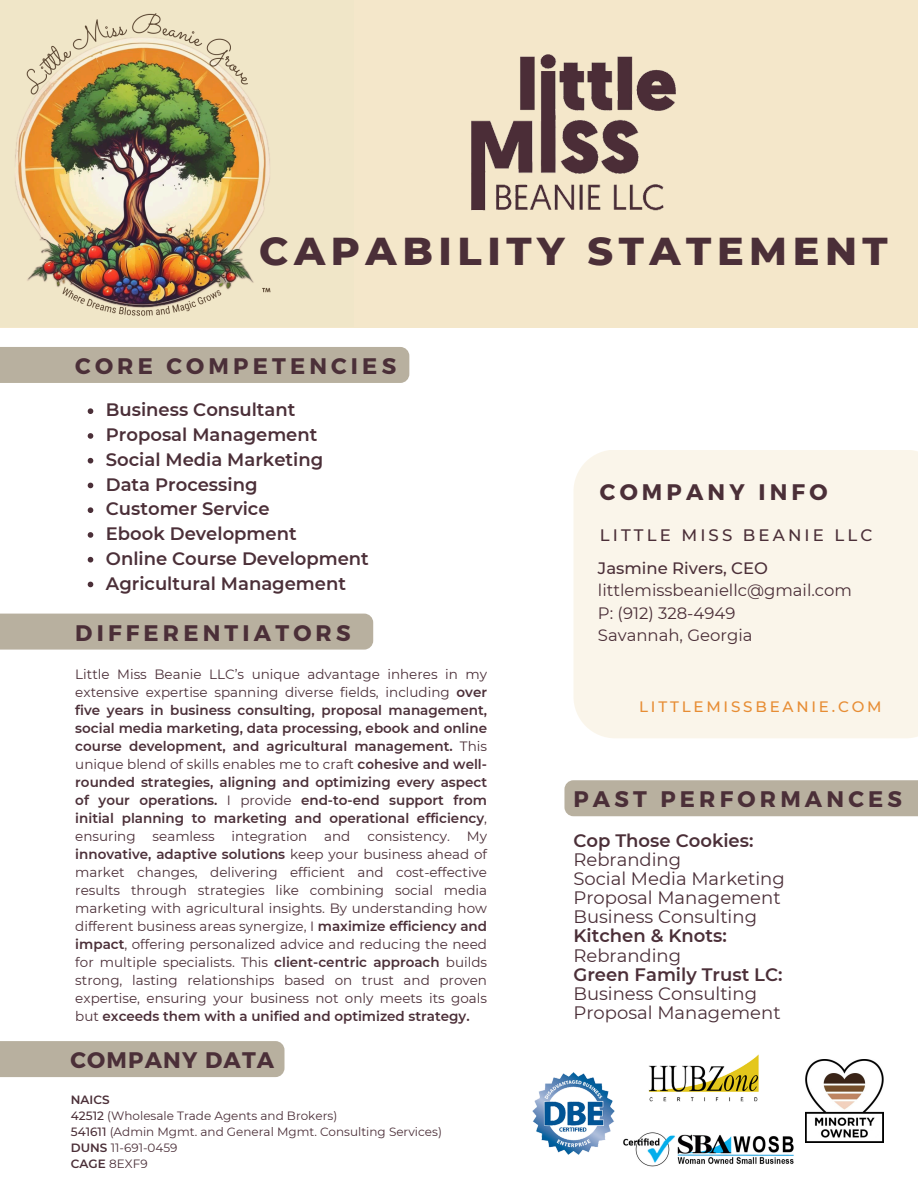
<style>
.page{position:relative;width:918px;height:1188px;background:#fff}
.page>*{position:absolute;margin:0;border:0;box-sizing:border-box;transform-origin:0 0}
.t1{font:800 39.75px "Montserrat";letter-spacing:.14em;color:#4b2f38}
.t2{font:700 22.5px "Montserrat";letter-spacing:.185em;color:#4b2f38}
.t3{font:700 22.5px "Montserrat";letter-spacing:.055em;color:#4b2f38}
.t4{font:18px/19.2px "Montserrat";color:#4b2f38}
.t5{font:600 18px "Montserrat";color:#4b2f38}
.t6{font:500 16.65px "Montserrat";letter-spacing:.185em;color:#4b2f38}
.t7{font:16.5px/22.5px "Montserrat";color:#4b2f38}
.t8{font:500 15.15px "Montserrat";letter-spacing:.185em;color:#e78d34}
.t9{font:13.5px/18px "Montserrat";color:#4b2f38;text-align:justify}
.t10{font:600 13.5px/18px "Montserrat";color:#4b2f38;text-align:justify}
.t11{font:12px "Montserrat";color:#4b2f38}
.t12{font:600 12px "Montserrat";color:#4b2f38}
.s1{font-weight:400}
.s2{font-weight:600}
.s3{font-weight:500}
</style>
<div class="page">
<div style="left:573px;top:450px;width:345px;height:288px;background:#faf5ea"></div>
<div style="left:0;top:0;width:918px;height:328px;background:#f4e7ca"></div>
<img style="left:15px;top:13px;width:256px;height:303px">
<img style="left:471px;top:54px;width:205px;height:157px">
<div style="left:0;top:347px;width:409px;height:36px;background:#b8b09f"></div>
<svg style="left:88px;top:408px;width:5px;height:6px"></svg>
<svg style="left:88px;top:433px;width:5px;height:6px"></svg>
<svg style="left:88px;top:458px;width:5px;height:6px"></svg>
<svg style="left:88px;top:483px;width:5px;height:5px"></svg>
<svg style="left:88px;top:507px;width:5px;height:6px"></svg>
<svg style="left:88px;top:532px;width:5px;height:6px"></svg>
<svg style="left:88px;top:557px;width:5px;height:6px"></svg>
<svg style="left:88px;top:582px;width:5px;height:5px"></svg>
<div style="left:564px;top:780px;width:354px;height:36px;background:#b8b09f"></div>
<div style="left:0;top:614px;width:373px;height:36px;background:#b8b09f"></div>
<img style="left:532px;top:1073px;width:83px;height:82px">
<img style="left:648px;top:1054px;width:111px;height:48px">
<img style="left:623px;top:1132px;width:171px;height:35px">
<img style="left:806px;top:1060px;width:78px;height:83px">
<div style="left:0;top:1041px;width:285px;height:36px;background:#b8b09f"></div>
<h1 class="t1" style="left:259px;top:227px;width:630px">CAPABILITY STATEMENT</h1>
<h2 class="t2" style="left:75px;top:351px;width:322px">CORE COMPETENCIES</h2>
<p class="t5" style="left:106px;top:399px;width:191px">Business Consultant</p>
<p class="t5" style="left:106px;top:424px;width:213px">Proposal Management</p>
<p class="t5" style="left:106px;top:448px;width:219px">Social Media Marketing</p>
<p class="t5" style="left:106px;top:473px;width:153px">Data Processing</p>
<p class="t5" style="left:106px;top:498px;width:165px">Customer Service</p>
<p class="t5" style="left:106px;top:523px;width:192px">Ebook Development</p>
<p class="t5" style="left:106px;top:547px;width:265px">Online Course Development</p>
<p class="t5" style="left:106px;top:572px;width:242px">Agricultural Management</p>
<h6 class="t2" style="left:75px;top:618px;width:277px">DIFFERENTIATORS</h6>
<h2 class="t10" style="left:75px;top:665px;width:413px"><span class="s1">Little Miss Beanie LLC’s unique advantage inheres in my extensive expertise spanning diverse fields, including</span> over five years in business consulting, proposal management, social media marketing, data processing, ebook and online course development, and agricultural management. <span class="s1">This unique blend of skills enables me to craft</span> cohesive and well&shy;rounded strategies, aligning and optimizing every aspect of your operations. <span class="s1">I provide</span> end-to-end support from initial planning to marketing and operational efficiency<span class="s1">, ensuring</span></h2>
<h2 class="t9" style="left:153px;top:827px;width:63px">seamless</h2>
<h2 class="t9" style="left:232px;top:827px;width:77px">integration</h2>
<h2 class="t9" style="left:324px;top:827px;width:28px">and</h2>
<h2 class="t9" style="left:367px;top:827px;width:84px">consistency.</h2>
<h2 class="t9" style="left:75px;top:827px;width:413px;text-indent:392px">My <span class="s2">innovative, adaptive solutions</span> keep your business ahead of market changes, delivering efficient and cost-effective results through strategies like combining social media marketing with agricultural insights. By understanding how different business areas synergize, I <span class="s2">maximize efficiency and impact</span>, offering personalized advice and reducing the need for multiple specialists. This <span class="s2">client-centric approach</span> builds strong, lasting relationships based on trust and proven expertise, ensuring your business not only meets its goals but <span class="s2">exceeds them with a unified and optimized strategy.</span></h2>
<p class="t3" style="left:71px;top:1045px;width:205px">COMPANY DATA</p>
<p class="t12" style="left:71px;top:1093px;width:40px">NAICS</p>
<p class="t11" style="left:71px;top:1109px;width:268px"><span class="s3">42512</span> (Wholesale Trade Agents and Brokers)</p>
<p class="t11" style="left:71px;top:1125px;width:373px"><span class="s3">541611</span> (Admin Mgmt. and General Mgmt. Consulting Services)</p>
<p class="t11" style="left:71px;top:1141px;width:108px"><span class="s2">DUNS</span> 11-691-0459</p>
<p class="t11" style="left:71px;top:1157px;width:78px"><span class="s2">CAGE</span> 8EXF9</p>
<h2 class="t2" style="left:600px;top:478px;width:229px">COMPANY INFO</h2>
<h3 class="t6" style="left:600px;top:525px;width:274px">LITTLE MISS BEANIE LLC</h3>
<p class="t7" style="left:598px;top:557px;width:256px"><span class="s3">Jasmine Rivers, CEO </span>littlemissbeaniellc@gmail.com<br>P: (912) 328-4949<br>Savannah, Georgia</p>
<p class="t8" style="left:639px;top:697px;width:244px">LITTLEMISSBEANIE.COM</p>
<h5 class="t2" style="left:573px;top:785px;width:330px">PAST PERFORMANCES</h5>
<h2 class="t4" style="left:573px;top:831px;width:213px"><span class="s2">Cop Those Cookies:<br></span>Rebranding<br>Social Media Marketing<br>Proposal Management<br>Business Consulting<br><span class="s2">Kitchen &amp; Knots:<br></span>Rebranding<br><span class="s2">Green Family Trust LC:<br></span>Business Consulting<br>Proposal Management</h2>
</div>
